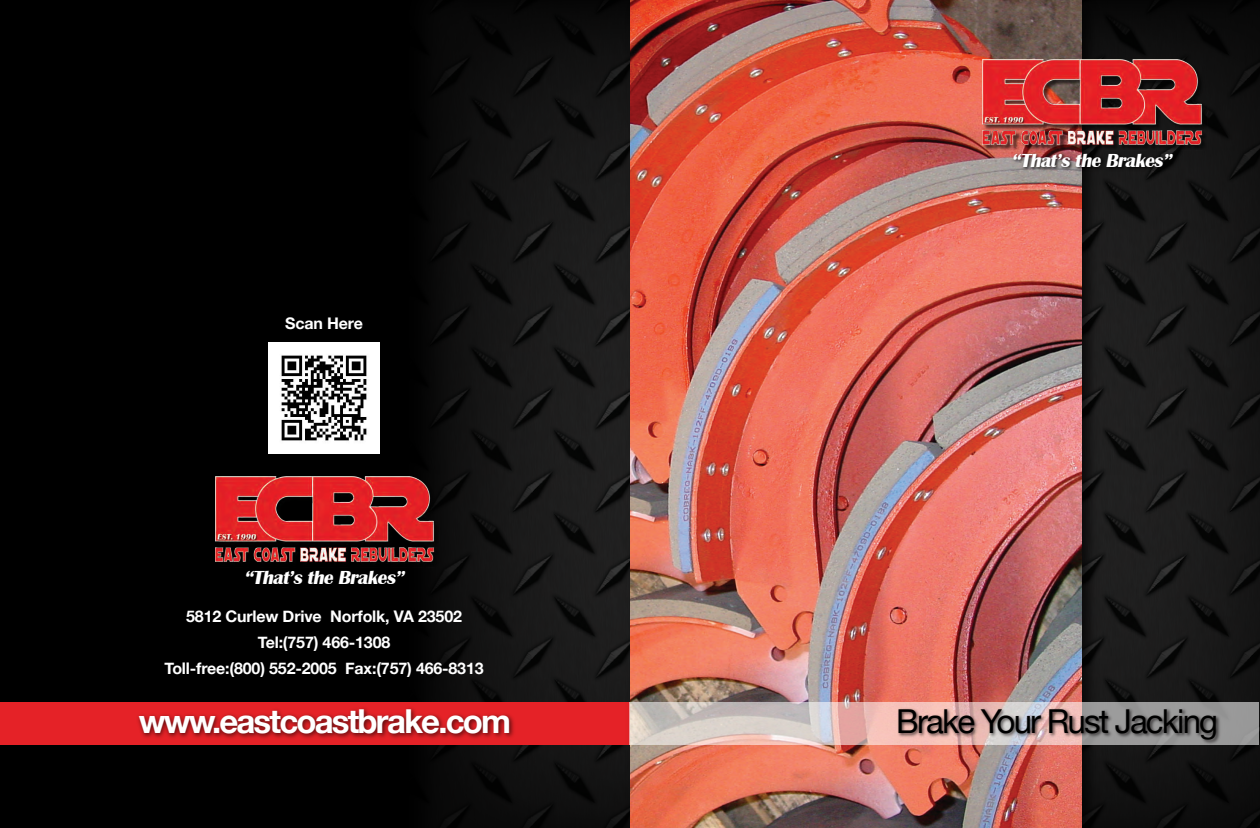
<style>
.page{position:relative;width:1260px;height:828px;background:#000}
.page>*{position:absolute;margin:0;border:0;box-sizing:border-box;transform-origin:0 0}
.t1{font:700 33px "Helvetica Neue";letter-spacing:-.055em;color:#fff}
.t2{font:33px "Helvetica Neue";letter-spacing:-.055em;color:#000}
.t3{font:italic 700 19.4px "Britannic";color:#fff}
.t4{font:700 16px/26px "Helvetica Neue";letter-spacing:-.01em;color:#fff;text-align:center}
</style>
<div class="page">
<img style="left:432px;top:4px;width:190px;height:824px">
<img style="left:1107px;top:5px;width:153px;height:823px">
<div style="left:0;top:702px;width:630px;height:42px;background:#e52227"></div>
<img style="left:215px;top:450px;width:226px;height:134px">
<img style="left:240px;top:564px;width:173px;height:20px">
<img style="left:622px;top:0;width:485px;height:828px">
<img style="left:975px;top:33px;width:234px;height:134px">
<img style="left:1008px;top:147px;width:172px;height:30px">
<svg style="left:629px;top:702px;width:630px;height:42px;background:#d0bfbb"></svg>
<img style="left:893px;top:702px;width:329px;height:44px">
<img style="left:134px;top:700px;width:383px;height:48px">
<img style="left:268px;top:342px;width:112px;height:112px">
<p class="t4" style="left:285px;top:310px;width:79px">Scan Here</p>
<p class="t3" style="left:244px;top:566px;width:166px">“That’s the Brakes”</p>
<p class="t4" style="left:165px;top:603px;width:321px">5812 Curlew Drive Norfolk, VA 23502<br>Tel:(757) 466-1308<br>Toll-free:(800) 552-2005 Fax:(757) 466-8313</p>
<p class="t3" style="left:1011px;top:149px;width:166px">“That’s the Brakes”</p>
<p class="t1" style="left:139px;top:701px;width:374px">www.eastcoastbrake.com</p>
<p class="t2" style="left:896px;top:702px;width:323px">Brake Your Rust Jacking</p>
</div>
